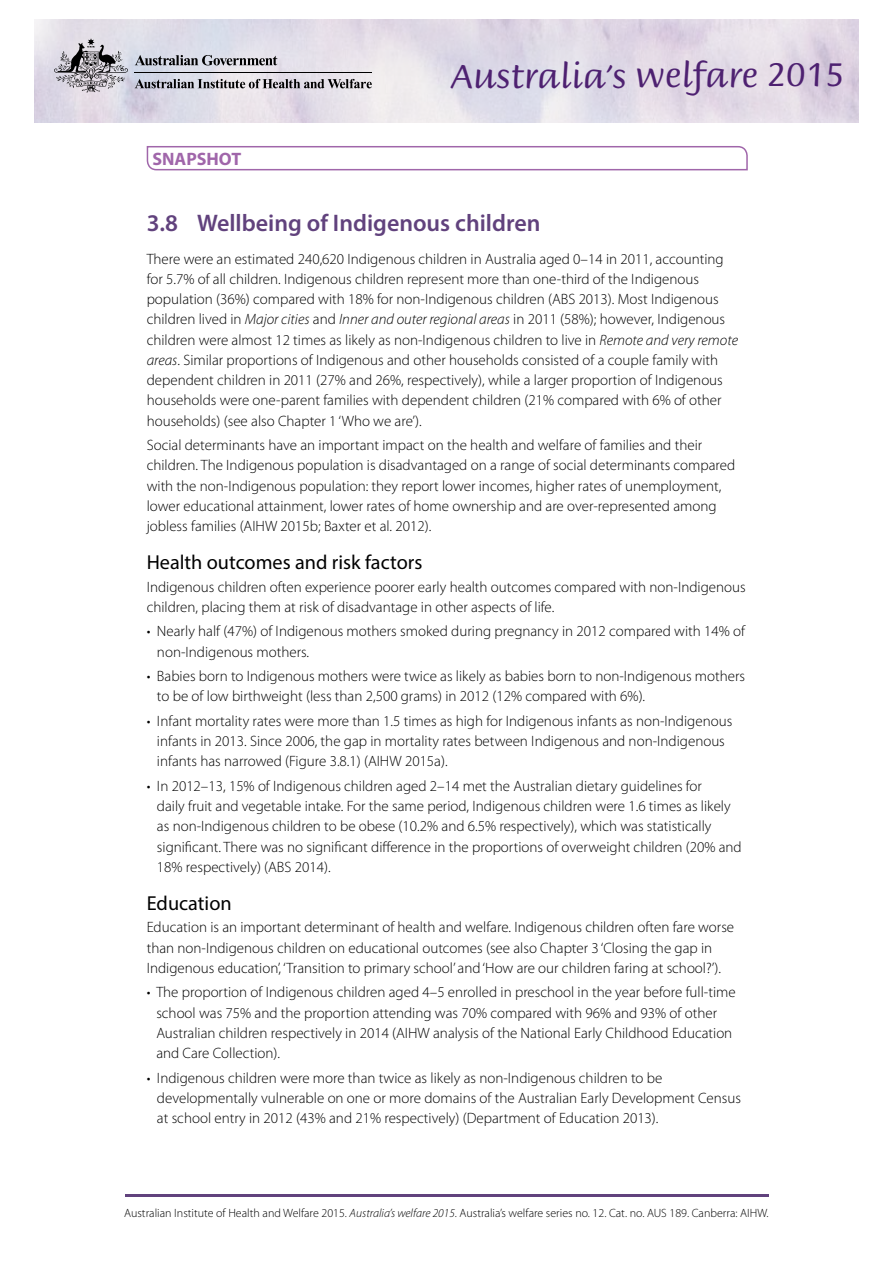
<style>
.page{position:relative;width:893px;height:1263px;background:#fff}
.page>*{position:absolute;margin:0;border:0;box-sizing:border-box;transform-origin:0 0}
.t1{font:35.4px "Briem Script Std";color:#4e2171}
.Head_2_AW15{font:600 24px "Myriad Pro";color:#61427d}
.Head_3_AW15{font:20.25px "Myriad Pro";color:#000}
.t2{font:700 18px "Myriad Pro";color:#a066aa}
.Body_AW15{font:300 15px/20.2px "Myriad Pro";color:#000}
.t3{font:300 12px "Myriad Pro";color:#000}
.s1{font-style:italic}
</style>
<div class="page">
<img style="left:34px;top:19px;width:825px;height:104px">
<svg style="left:135px;top:55px;width:142px;height:10px"></svg>
<svg style="left:54px;top:38px;width:74px;height:54px;background:#adaab1"></svg>
<hr style="left:135px;top:72px;width:237px;height:1px;background:#000">
<svg style="left:135px;top:79px;width:237px;height:9px;background:#8f8e93"></svg>
<svg style="left:146px;top:146px;width:602px;height:25px"></svg>
<hr style="left:125px;top:1194px;width:644px;height:3px;background:#61427d">
<p class="t2" style="left:152px;top:147px;width:90px">SNAPSHOT</p>
<h1 class="t1" style="left:451px;top:56px;width:395px">Australia’s welfare 2015</h1>
<h1 class="Head_2_AW15" style="left:147px;top:207px;width:395px">3.8 Wellbeing of Indigenous children</h1>
<p class="Body_AW15" style="left:147px;top:248px;width:593px">There were an estimated 240,620 Indigenous children in Australia aged 0–14 in 2011, accounting for 5.7% of all children. Indigenous children represent more than one-third of the Indigenous population (36%) compared with 18% for non-Indigenous children (ABS 2013). Most Indigenous children lived in <span class="s1">Major cities</span> and <span class="s1">Inner and outer regional areas</span> in 2011 (58%); however, Indigenous children were almost 12 times as likely as non-Indigenous children to live in <span class="s1">Remote and very remote areas</span>. Similar proportions of Indigenous and other households consisted of a couple family with dependent children in 2011 (27% and 26%, respectively), while a larger proportion of Indigenous households were one-parent families with dependent children (21% compared with 6% of other households) (see also Chapter 1 ‘Who we are’).</p>
<p class="Body_AW15" style="left:147px;top:435px;width:590px">Social determinants have an important impact on the health and welfare of families and their children. The Indigenous population is disadvantaged on a range of social determinants compared with the non-Indigenous population: they report lower incomes, higher rates of unemployment, lower educational attainment, lower rates of home ownership and are over-represented among jobless families (AIHW 2015b; Baxter et al. 2012).</p>
<h2 class="Head_3_AW15" style="left:147px;top:550px;width:277px">Health outcomes and risk factors</h2>
<p class="Body_AW15" style="left:147px;top:576px;width:601px">Indigenous children often experience poorer early health outcomes compared with non-Indigenous children, placing them at risk of disadvantage in other aspects of life.</p>
<p class="Body_AW15" style="left:157px;top:621px;width:590px;text-indent:-10px">• Nearly half (47%) of Indigenous mothers smoked during pregnancy in 2012 compared with 14% of non-Indigenous mothers.</p>
<p class="Body_AW15" style="left:157px;top:666px;width:590px;text-indent:-10px">• Babies born to Indigenous mothers were twice as likely as babies born to non-Indigenous mothers to be of low birthweight (less than 2,500 grams) in 2012 (12% compared with 6%).</p>
<p class="Body_AW15" style="left:157px;top:710px;width:577px;text-indent:-10px">• Infant mortality rates were more than 1.5 times as high for Indigenous infants as non-Indigenous infants in 2013. Since 2006, the gap in mortality rates between Indigenous and non-Indigenous infants has narrowed (Figure 3.8.1) (AIHW 2015a).</p>
<p class="Body_AW15" style="left:157px;top:775px;width:586px;text-indent:-10px">• In 2012–13, 15% of Indigenous children aged 2–14 met the Australian dietary guidelines for<br>daily fruit and vegetable intake. For the same period, Indigenous children were 1.6 times as likely as non-Indigenous children to be obese (10.2% and 6.5% respectively), which was statistically significant. There was no significant difference in the proportions of overweight children (20% and 18% respectively) (ABS 2014).</p>
<h2 class="Head_3_AW15" style="left:147px;top:890px;width:87px">Education</h2>
<p class="Body_AW15" style="left:147px;top:917px;width:589px">Education is an important determinant of health and welfare. Indigenous children often fare worse than non-Indigenous children on educational outcomes (see also Chapter 3 ‘Closing the gap in<br>Indigenous education’, ‘Transition to primary school’ and ‘How are our children faring at school?’).</p>
<p class="Body_AW15" style="left:156px;top:982px;width:581px;text-indent:-10px">• The proportion of Indigenous children aged 4–5 enrolled in preschool in the year before full-time school was 75% and the proportion attending was 70% compared with 96% and 93% of other Australian children respectively in 2014 (AIHW analysis of the National Early Childhood Education and Care Collection).</p>
<p class="Body_AW15" style="left:157px;top:1067px;width:585px;text-indent:-10px">• Indigenous children were more than twice as likely as non-Indigenous children to be developmentally vulnerable on one or more domains of the Australian Early Development Census at school entry in 2012 (43% and 21% respectively) (Department of Education 2013).</p>
<p class="t3" style="left:124px;top:1206px;width:646px">Australian Institute of Health and Welfare 2015. <span class="s1">Australia’s welfare 2015</span>. Australia’s welfare series no. 12. Cat. no. AUS 189. Canberra: AIHW.</p>
</div>
